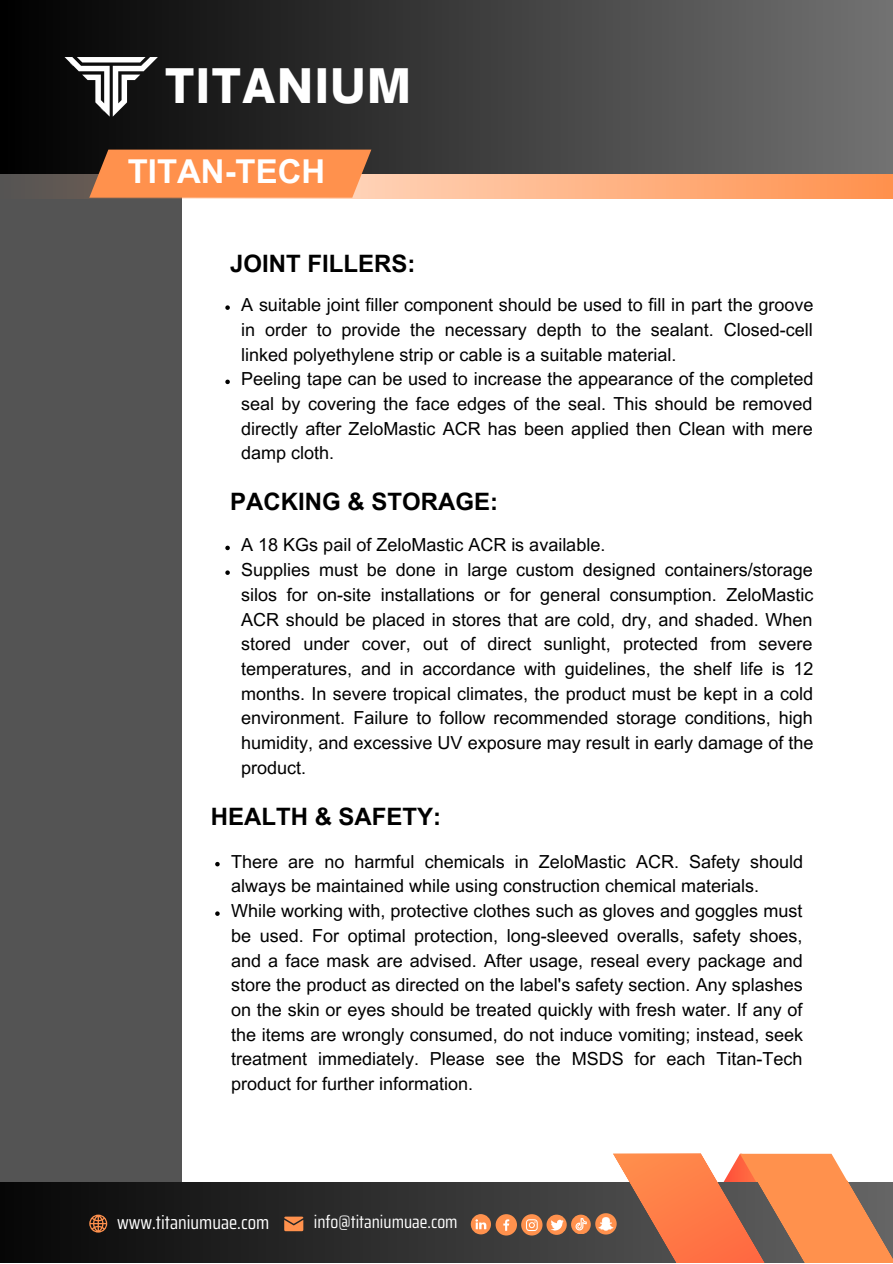
<style>
.page{position:relative;width:893px;height:1264px;background:#fff}
.page>*{position:absolute;margin:0;border:0;box-sizing:border-box;transform-origin:0 0}
.t1{font:900 45.6px "Open Sauce One";letter-spacing:.045em;color:#fff}
.t2{font:700 32.85px "Arial MT Pro";color:#fff}
.t3{font:700 24px "Arial MT Pro";color:#000}
.t4{font:19.05px "Saira Condensed";color:#fff}
.t5{font:18px/24.8px "Arial MT Pro";color:#000;text-align:justify}
.t6{font:18px "Saira Condensed";color:#fff}
</style>
<div class="page">
<div style="left:0;top:166px;width:181px;height:1068px;background:#545454"></div>
<svg style="left:53px;top:174px;width:839px;height:24px;background:#f4aa7d"></svg>
<div style="left:0;top:0;width:892px;height:174px;background:linear-gradient(to right,#000,#727272)"></div>
<svg style="left:89px;top:150px;width:282px;height:48px;background:#f58d4d"></svg>
<svg style="left:64px;top:57px;width:94px;height:60px"></svg>
<svg style="left:0;top:1182px;width:595px;height:80px;background:#242424"></svg>
<svg style="left:89px;top:1214px;width:18px;height:18px"></svg>
<svg style="left:284px;top:1216px;width:19px;height:15px"></svg>
<svg style="left:470px;top:1214px;width:96px;height:21px;background:#be815c"></svg>
<svg style="left:571px;top:1214px;width:19px;height:20px"></svg>
<svg style="left:575px;top:1217px;width:11px;height:13px"></svg>
<svg style="left:595px;top:1153px;width:297px;height:109px;background:#ce835e"></svg>
<svg style="left:225px;top:305px;width:5px;height:5px"></svg>
<svg style="left:225px;top:379px;width:5px;height:5px"></svg>
<svg style="left:225px;top:545px;width:5px;height:5px"></svg>
<svg style="left:225px;top:570px;width:5px;height:5px"></svg>
<svg style="left:215px;top:861px;width:5px;height:5px"></svg>
<svg style="left:215px;top:911px;width:5px;height:4px"></svg>
<p class="t1" style="left:165px;top:57px;width:246px">TITANIUM</p>
<p class="t2" style="left:128px;top:159px;width:199px">TITAN-TECH</p>
<p class="t3" style="left:230px;top:255px;width:187px">JOINT FILLERS:</p>
<p class="t5" style="left:241px;top:294px;width:573px">A suitable joint filler component should be used to fill in part the groove in order to provide the necessary depth to the sealant. Closed-cell linked polyethylene strip or cable is a suitable material.</p>
<p class="t5" style="left:241px;top:369px;width:573px">Peeling tape can be used to increase the appearance of the completed seal by covering the face edges of the seal. This should be removed directly after ZeloMastic ACR has been applied then Clean with mere damp cloth.</p>
<p class="t3" style="left:230px;top:493px;width:269px">PACKING &amp; STORAGE:</p>
<p class="t5" style="left:241px;top:535px;width:365px">A 18 KGs pail of ZeloMastic ACR is available.</p>
<p class="t5" style="left:241px;top:559px;width:573px">Supplies must be done in large custom designed containers/storage silos for on-site installations or for general consumption. ZeloMastic ACR should be placed in stores that are cold, dry, and shaded. When stored under cover, out of direct sunlight, protected from severe temperatures, and in accordance with guidelines, the shelf life is 12 months. In severe tropical climates, the product must be kept in a cold environment. Failure to follow recommended storage conditions, high humidity, and excessive UV exposure may result in early damage of the product.</p>
<p class="t3" style="left:211px;top:807px;width:232px">HEALTH &amp; SAFETY:</p>
<p class="t5" style="left:231px;top:851px;width:573px">There are no harmful chemicals in ZeloMastic ACR. Safety should always be maintained while using construction chemical materials.</p>
<p class="t5" style="left:231px;top:900px;width:573px">While working with, protective clothes such as gloves and goggles must be used. For optimal protection, long-sleeved overalls, safety shoes, and a face mask are advised. After usage, reseal every package and store the product as directed on the label's safety section. Any splashes on the skin or eyes should be treated quickly with fresh water. If any of the items are wrongly consumed, do not induce vomiting; instead, seek treatment immediately. Please see the MSDS for each Titan-Tech product for further information.</p>
<p class="t4" style="left:117px;top:1207px;width:153px">www.titaniumuae.com</p>
<p class="t6" style="left:314px;top:1207px;width:145px">info@titaniumuae.com</p>
</div>
